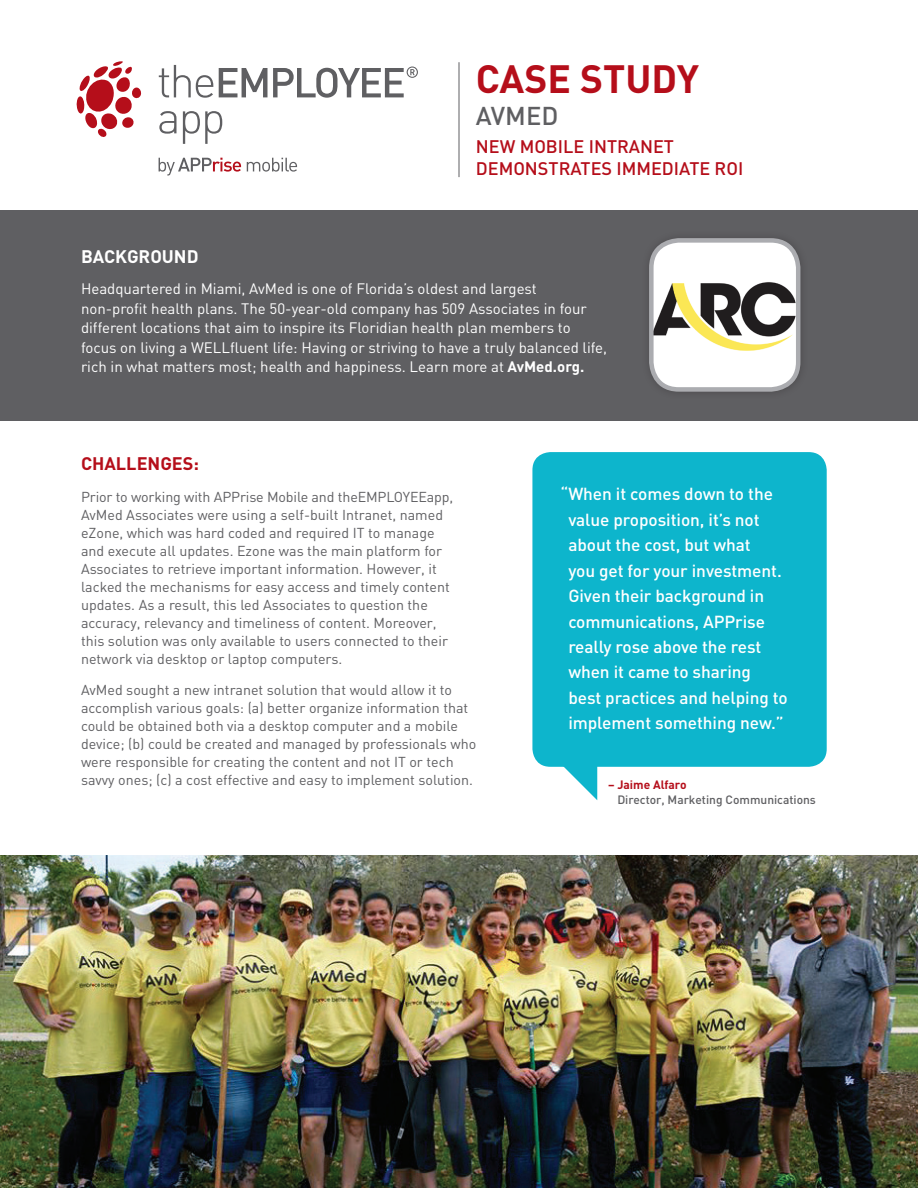
<style>
.page{position:relative;width:918px;height:1188px;background:#fff}
.page>*{position:absolute;margin:0;border:0;box-sizing:border-box;transform-origin:0 0}
.t1{font:700 39px "DIN";color:#b50e1a}
.t2{font:500 25.5px "DIN";color:#5f5f62}
.t3{font:500 18px/21.6px "DIN";color:#b50e1a}
.t4{font:700 18px "DIN";color:#b50e1a}
.t5{font:700 18px "DIN";color:#fff}
.t6{font:500 17.25px/25.5px "DIN";letter-spacing:-.005em;color:#fff}
.t7{font:15px/19.5px "DIN";color:#fff}
.t8{font:14.25px/18px "DIN";color:#5f5f62}
.t9{font:500 12px "DIN";color:#5f5f62}
.t10{font:700 12px "DIN";color:#b50e1a}
.s1{font-weight:700}
</style>
<div class="page">
<div style="left:0;top:210px;width:918px;height:211px;background:#5f5f62"></div>
<hr style="left:459px;top:62px;width:1px;height:115px;background:#5f5f62">
<img style="left:0;top:855px;width:918px;height:333px">
<svg style="left:159px;top:65px;width:54px;height:33px"></svg>
<svg style="left:219px;top:68px;width:48px;height:29px"></svg>
<svg style="left:273px;top:67px;width:145px;height:31px"></svg>
<svg style="left:159px;top:111px;width:17px;height:23px"></svg>
<svg style="left:183px;top:111px;width:39px;height:33px"></svg>
<svg style="left:159px;top:158px;width:82px;height:18px"></svg>
<svg style="left:247px;top:158px;width:50px;height:14px"></svg>
<svg style="left:77px;top:61px;width:65px;height:76px"></svg>
<img style="left:654px;top:243px;width:144px;height:144px">
<div style="left:649px;top:238px;width:151px;height:154px;border:4px solid #abacb0;border-radius:28px"></div>
<div style="left:532px;top:452px;width:295px;height:315px;background:#0db5cc;border-radius:18px"></div>
<svg style="left:549px;top:766px;width:48px;height:34px"></svg>
<h1 class="t1" style="left:476px;top:53px;width:225px">CASE STUDY</h1>
<h2 class="t2" style="left:476px;top:99px;width:84px">AVMED</h2>
<p class="t3" style="left:476px;top:135px;width:269px">NEW MOBILE INTRANET<br>DEMONSTRATES IMMEDIATE ROI</p>
<p class="t5" style="left:81px;top:244px;width:119px">BACKGROUND</p>
<p class="t7" style="left:81px;top:279px;width:528px">Headquartered in Miami, AvMed is one of Florida’s oldest and largest<br>non-profit health plans. The 50-year-old company has 509 Associates in four different locations that aim to inspire its Floridian health plan members to focus on living a WELLfluent life: Having or striving to have a truly balanced life, rich in what matters most; health and happiness. Learn more at <span class="s1">AvMed.org.</span></p>
<p class="t4" style="left:81px;top:452px;width:119px">CHALLENGES:</p>
<p class="t8" style="left:81px;top:488px;width:374px">Prior to working with APPrise Mobile and theEMPLOYEEapp, AvMed Associates were using a self-built Intranet, named eZone, which was hard coded and required IT to manage and execute all updates. Ezone was the main platform for Associates to retrieve important information. However, it lacked the mechanisms for easy access and timely content updates. As a result, this led Associates to question the accuracy, relevancy and timeliness of content. Moreover, this solution was only available to users connected to their network via desktop or laptop computers.</p>
<p class="t8" style="left:81px;top:681px;width:397px">AvMed sought a new intranet solution that would allow it to accomplish various goals: (a) better organize information that could be obtained both via a desktop computer and a mobile device; (b) could be created and managed by professionals who were responsible for creating the content and not IT or tech savvy ones; (c) a cost effective and easy to implement solution.</p>
<p class="t6" style="left:568px;top:480px;width:221px;text-indent:-8px">“When it comes down to the value proposition, it’s not about the cost, but what<br>you get for your investment.<br>Given their background in communications, APPrise really rose above the rest when it came to sharing best practices and helping to implement something new.”</p>
<p class="t10" style="left:608px;top:777px;width:80px">– Jaime Alfaro</p>
<p class="t9" style="left:617px;top:792px;width:200px">Director, Marketing Communications</p>
</div>
